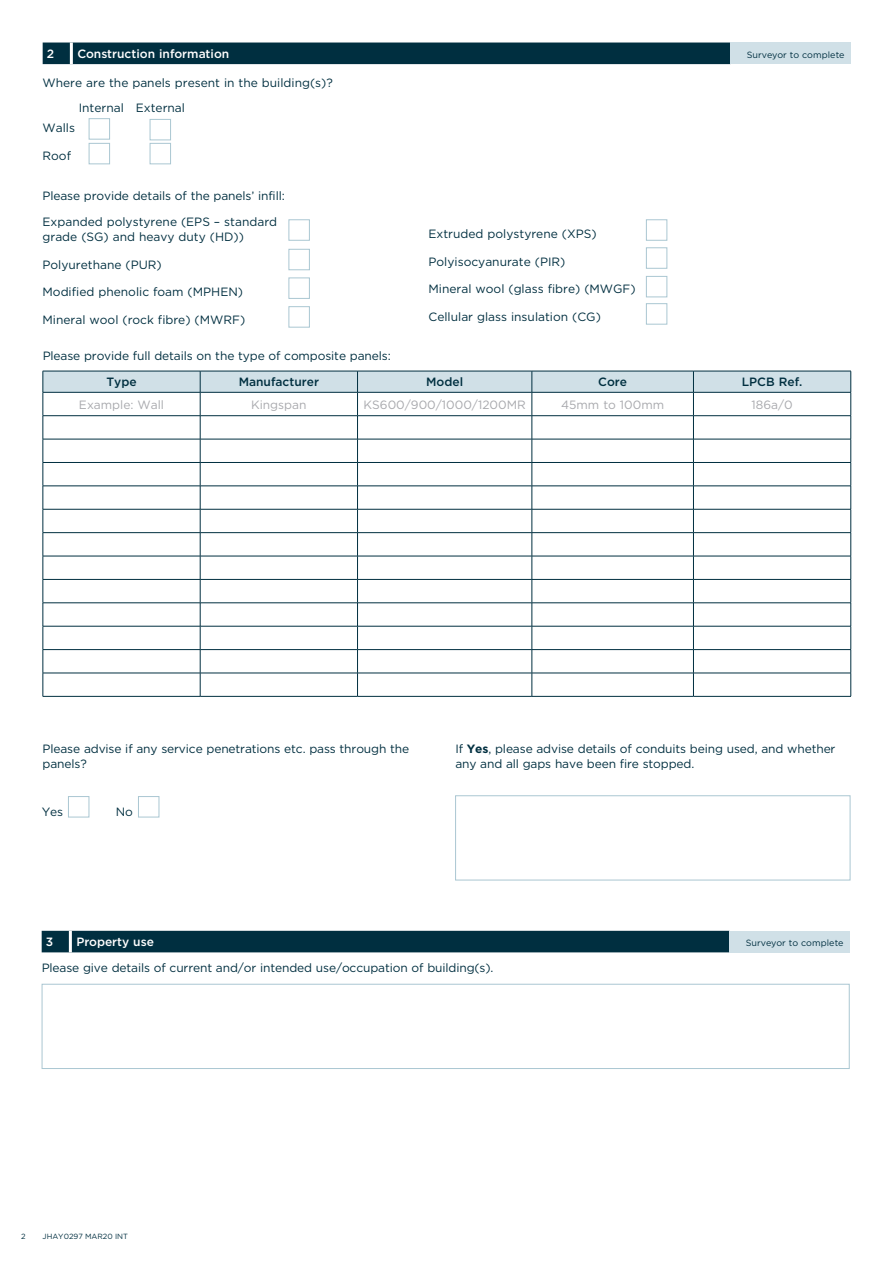
<style>
.page{position:relative;width:893px;height:1263px;background:#fff}
.page>*{position:absolute;margin:0;border:0;box-sizing:border-box;transform-origin:0 0}
.t1{font:12px/15px "Gotham";letter-spacing:-.01em;color:#002f40}
.t2{font:12px "Gotham";color:#a8a9ad}
.t3{font:500 12px "Gotham";color:#fff}
.t4{font:500 12px "Gotham";color:#002f40}
.t5{font:9px "Gotham";letter-spacing:.01em;color:#002f40}
.t6{font:7.5px "Gotham";color:#002f40}
.s1{font-weight:700}
</style>
<div class="page">
<div style="left:43px;top:43px;width:687px;height:21px;background:#002f40"></div>
<div style="left:730px;top:43px;width:121px;height:21px;background:#d0e0e7"></div>
<hr style="left:70px;top:43px;width:3px;height:21px;background:#fff">
<div style="left:288px;top:219px;width:22px;height:22px;background:#fff;border:1px solid #aac7d2"></div>
<div style="left:288px;top:249px;width:22px;height:21px;background:#fff;border:1px solid #aac7d2"></div>
<div style="left:288px;top:277px;width:22px;height:22px;background:#fff;border:1px solid #aac7d2"></div>
<div style="left:288px;top:306px;width:22px;height:22px;background:#fff;border:1px solid #aac7d2"></div>
<div style="left:646px;top:219px;width:21px;height:22px;background:#fff;border:1px solid #aac7d2"></div>
<div style="left:646px;top:247px;width:21px;height:22px;background:#fff;border:1px solid #aac7d2"></div>
<div style="left:646px;top:276px;width:21px;height:21px;background:#fff;border:1px solid #aac7d2"></div>
<div style="left:646px;top:303px;width:21px;height:22px;background:#fff;border:1px solid #aac7d2"></div>
<svg style="left:43px;top:371px;width:808px;height:325px"></svg>
<hr style="left:43px;top:696px;width:157px;height:1px;background:#002f40">
<hr style="left:200px;top:696px;width:158px;height:1px;background:#002f40">
<hr style="left:358px;top:696px;width:174px;height:1px;background:#002f40">
<hr style="left:532px;top:696px;width:161px;height:1px;background:#002f40">
<hr style="left:693px;top:696px;width:158px;height:1px;background:#002f40">
<div style="left:89px;top:118px;width:21px;height:22px;background:#fff;border:1px solid #aac7d2"></div>
<div style="left:150px;top:119px;width:21px;height:21px;background:#fff;border:1px solid #aac7d2"></div>
<div style="left:89px;top:143px;width:21px;height:21px;background:#fff;border:1px solid #aac7d2"></div>
<div style="left:150px;top:143px;width:21px;height:21px;background:#fff;border:1px solid #aac7d2"></div>
<div style="left:68px;top:796px;width:21px;height:21px;background:#fff;border:1px solid #aac7d2"></div>
<div style="left:138px;top:796px;width:21px;height:21px;background:#fff;border:1px solid #aac7d2"></div>
<div style="left:455px;top:795px;width:395px;height:85px;background:#fff;border:1px solid #aac7d2"></div>
<div style="left:42px;top:931px;width:687px;height:21px;background:#002f40"></div>
<div style="left:729px;top:931px;width:121px;height:21px;background:#d0e0e7"></div>
<hr style="left:69px;top:931px;width:3px;height:21px;background:#fff">
<div style="left:42px;top:984px;width:808px;height:85px;background:#fff;border:1px solid #aac7d2"></div>
<p class="t3" style="left:47px;top:46px;width:9px">2</p>
<p class="t3" style="left:77px;top:46px;width:153px">Construction information</p>
<p class="t5" style="left:747px;top:49px;width:99px">Surveyor to complete</p>
<p class="t1" style="left:43px;top:75px;width:292px">Where are the panels present in the building(s)?</p>
<p class="t1" style="left:79px;top:100px;width:108px">Internal External</p>
<p class="t1" style="left:43px;top:120px;width:34px">Walls</p>
<p class="t1" style="left:43px;top:148px;width:30px">Roof</p>
<p class="t1" style="left:43px;top:182px;width:244px;line-height:26.1px">Please provide details of the panels’ infill:<br>Expanded polystyrene (EPS – standard</p>
<p class="t1" style="left:43px;top:229px;width:203px">grade (SG) and heavy duty (HD))</p>
<p class="t1" style="left:43px;top:257px;width:121px">Polyurethane (PUR)</p>
<p class="t1" style="left:43px;top:284px;width:202px">Modified phenolic foam (MPHEN)</p>
<p class="t1" style="left:43px;top:312px;width:204px">Mineral wool (rock fibre) (MWRF)</p>
<p class="t1" style="left:428px;top:226px;width:170px">Extruded polystyrene (XPS)</p>
<p class="t1" style="left:428px;top:254px;width:138px">Polyisocyanurate (PIR)</p>
<p class="t1" style="left:428px;top:281px;width:209px">Mineral wool (glass fibre) (MWGF)</p>
<p class="t1" style="left:428px;top:309px;width:174px">Cellular glass insulation (CG)</p>
<p class="t1" style="left:43px;top:348px;width:350px">Please provide full details on the type of composite panels:</p>
<p class="t4" style="left:106px;top:374px;width:32px">Type</p>
<p class="t4" style="left:239px;top:374px;width:82px">Manufacturer</p>
<p class="t4" style="left:426px;top:374px;width:39px">Model</p>
<p class="t4" style="left:598px;top:374px;width:30px">Core</p>
<p class="t4" style="left:742px;top:374px;width:62px">LPCB Ref.</p>
<p class="t2" style="left:79px;top:397px;width:87px">Example: Wall</p>
<p class="t2" style="left:251px;top:397px;width:57px">Kingspan</p>
<p class="t2" style="left:364px;top:397px;width:164px">KS600/900/1000/1200MR</p>
<p class="t2" style="left:561px;top:397px;width:105px">45mm to 100mm</p>
<p class="t2" style="left:751px;top:397px;width:43px">186a/0</p>
<p class="t1" style="left:43px;top:741px;width:368px">Please advise if any service penetrations etc. pass through the panels?</p>
<p class="t1" style="left:42px;top:804px;width:23px">Yes</p>
<p class="t1" style="left:116px;top:804px;width:19px">No</p>
<p class="t1" style="left:455px;top:741px;width:382px">If <span class="s1">Yes</span>, please advise details of conduits being used, and whether any and all gaps have been fire stopped.</p>
<p class="t3" style="left:46px;top:934px;width:9px">3</p>
<p class="t3" style="left:76px;top:934px;width:79px">Property use</p>
<p class="t5" style="left:746px;top:937px;width:99px">Surveyor to complete</p>
<p class="t1" style="left:42px;top:960px;width:453px">Please give details of current and/or intended use/occupation of building(s).</p>
<p class="t6" style="left:21px;top:1232px;width:6px">2</p>
<p class="t6" style="left:43px;top:1232px;width:87px">JHAY0297 MAR20 INT</p>
</div>
